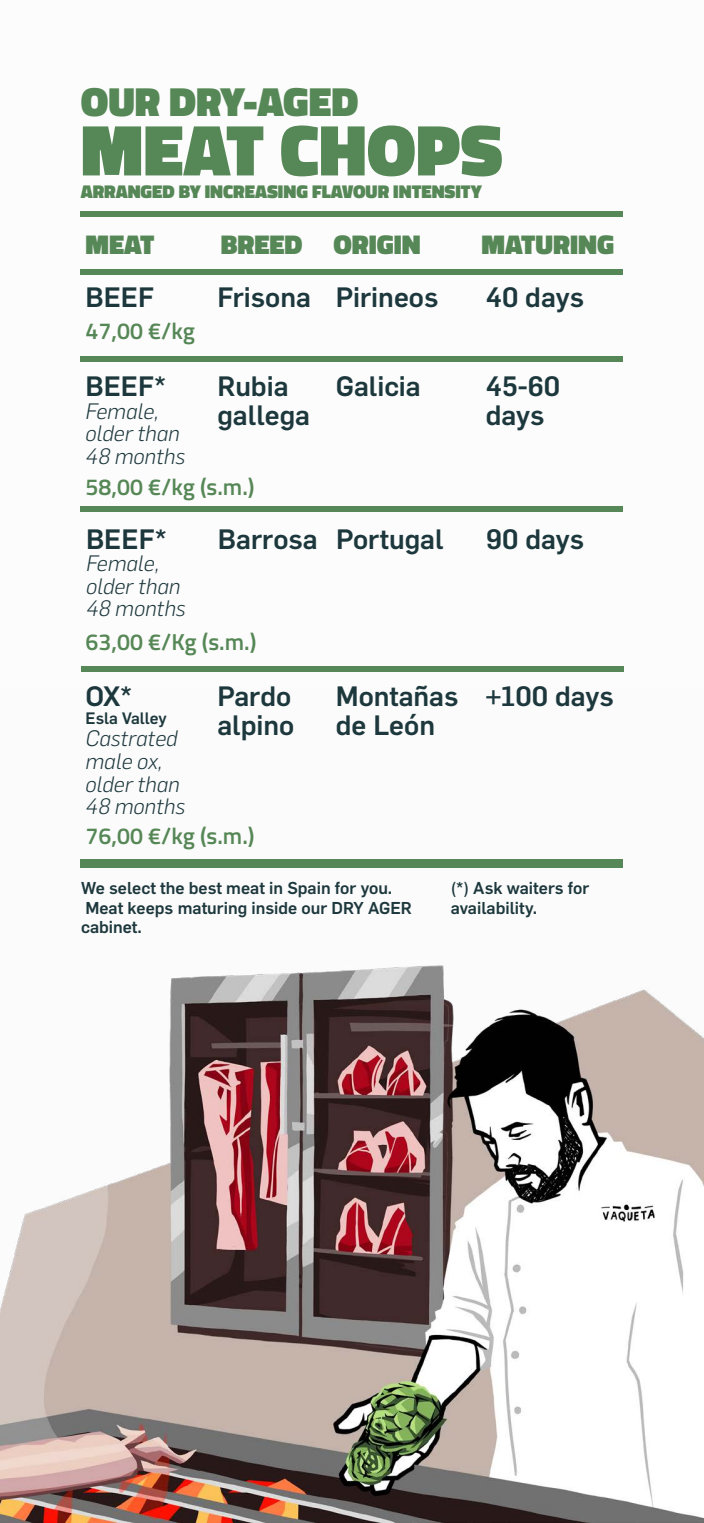
<style>
.page{position:relative;width:704px;height:1523px;background:#fff}
.page>*{position:absolute;margin:0;border:0;box-sizing:border-box;transform-origin:0 0}
.t1{font:900 73.12px "Titillium";color:#568756}
.t2{font:900 41.25px "Titillium";color:#568756}
.t3{font:500 27.5px/29.4px "Flama";color:#1d383d}
.t4{font:900 27.5px "Titillium";color:#568756}
.t5{font:600 23.12px "Titillium";color:#568756}
.t6{font:italic 300 21.88px/22.5px "Flama";color:#1d383d}
.t7{font:900 18.75px "Titillium";color:#568756}
.t8{font:500 16.88px/19.4px "Flama";color:#1d383d}
.t9{font:500 16.25px "Flama";color:#1d383d}
</style>
<div class="page">
<img style="left:0;top:859px;width:703px;height:663px">
<div style="left:81px;top:269px;width:542px;height:6px;background:#568756"></div>
<div style="left:81px;top:356px;width:542px;height:6px;background:#568756"></div>
<div style="left:81px;top:506px;width:542px;height:6px;background:#568756"></div>
<div style="left:81px;top:859px;width:542px;height:9px;background:#568756"></div>
<div style="left:81px;top:211px;width:542px;height:6px;background:#568756"></div>
<div style="left:81px;top:665px;width:542px;height:6px;background:#568756"></div>
<h2 class="t2" style="left:81px;top:71px;width:279px">OUR DRY-AGED</h2>
<h1 class="t1" style="left:81px;top:96px;width:423px">MEAT CHOPS</h1>
<p class="t7" style="left:81px;top:177px;width:402px">ARRANGED BY INCREASING FLAVOUR INTENSITY</p>
<p class="t4" style="left:85px;top:224px;width:70px">MEAT</p>
<p class="t4" style="left:220px;top:224px;width:201px">BREED ORIGIN</p>
<p class="t4" style="left:481px;top:224px;width:134px">MATURING</p>
<p class="t3" style="left:85px;top:281px;width:70px">BEEF</p>
<p class="t5" style="left:85px;top:314px;width:111px">47,00 €/kg</p>
<p class="t3" style="left:85px;top:369px;width:82px">BEEF*</p>
<p class="t6" style="left:85px;top:398px;width:101px">Female, older than<br>48 months</p>
<p class="t3" style="left:217px;top:281px;width:95px">Frisona</p>
<p class="t3" style="left:217px;top:369px;width:94px">Rubia gallega</p>
<p class="t5" style="left:85px;top:469px;width:170px">58,00 €/kg (s.m.)</p>
<p class="t3" style="left:335px;top:281px;width:104px">Pirineos</p>
<p class="t3" style="left:335px;top:369px;width:86px">Galicia</p>
<p class="t3" style="left:485px;top:281px;width:100px">40 days</p>
<p class="t3" style="left:485px;top:369px;width:76px">45-60 days</p>
<p class="t3" style="left:86px;top:522px;width:82px">BEEF*</p>
<p class="t6" style="left:86px;top:551px;width:101px">Female, older than<br>48 months</p>
<p class="t3" style="left:218px;top:522px;width:227px">Barrosa Portugal</p>
<p class="t3" style="left:486px;top:522px;width:99px">90 days</p>
<p class="t5" style="left:85px;top:624px;width:172px">63,00 €/Kg (s.m.)</p>
<p class="t3" style="left:85px;top:679px;width:48px">OX*</p>
<p class="t9" style="left:85px;top:706px;width:83px">Esla Valley</p>
<p class="t6" style="left:85px;top:726px;width:101px">Castrated male ox, older than<br>48 months</p>
<p class="t3" style="left:217px;top:679px;width:78px">Pardo alpino</p>
<p class="t5" style="left:85px;top:819px;width:170px">76,00 €/kg (s.m.)</p>
<p class="t3" style="left:335px;top:679px;width:124px">Montañas de León</p>
<p class="t3" style="left:485px;top:679px;width:129px">+100 days</p>
<p class="t8" style="left:81px;top:877px;width:332px">We select the best meat in Spain for you.<br>Meat keeps maturing inside our DRY AGER cabinet.</p>
<p class="t8" style="left:450px;top:877px;width:140px">(*) Ask waiters for availability.</p>
</div>
